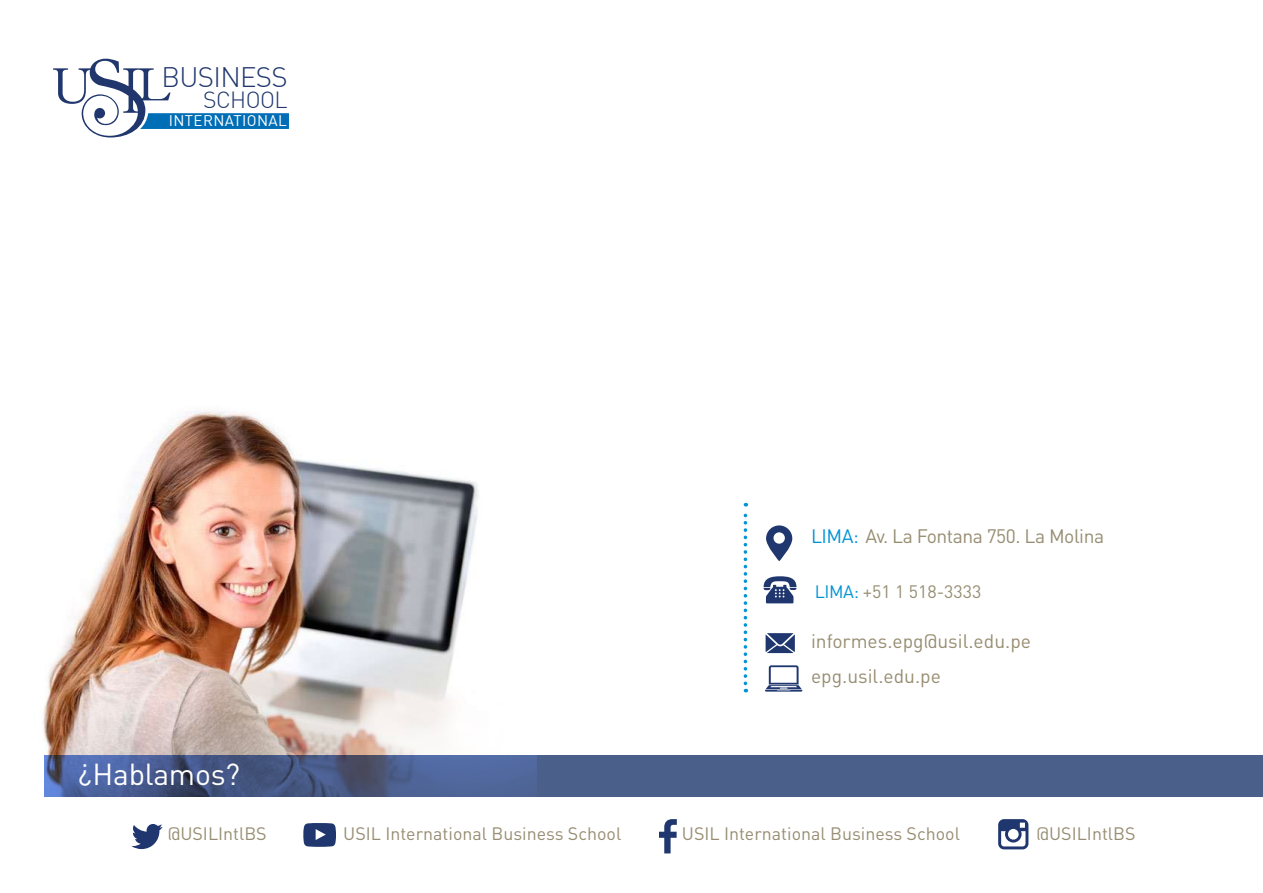
<style>
.page{position:relative;width:1263px;height:893px;background:#fff}
.page>*{position:absolute;margin:0;border:0;box-sizing:border-box;transform-origin:0 0}
.t1{font:30px "DIN Pro";letter-spacing:-.01em;color:#fff}
.t2{font:300 27.6px "DIN";letter-spacing:-.025em;color:#20366d}
.t3{font:300 22.95px "DIN";letter-spacing:-.025em;color:#20366d}
.t4{font:19.2px "DIN Pro";color:#978d72}
.t5{font:19.2px "DIN Pro";letter-spacing:-.025em;color:#978d72}
.t6{font:17.85px "DIN Pro";color:#978d72}
.t7{font:15.15px "DIN";letter-spacing:.025em;color:#fff}
.s1{color:#0094d6}
</style>
<div class="page">
<img style="left:43px;top:411px;width:494px;height:386px">
<svg style="left:44px;top:755px;width:1219px;height:41px;background:#4a5d8b"></svg>
<svg style="left:53px;top:59px;width:236px;height:79px"></svg>
<svg style="left:659px;top:819px;width:18px;height:34px"></svg>
<svg style="left:132px;top:824px;width:31px;height:25px"></svg>
<svg style="left:303px;top:823px;width:33px;height:24px"></svg>
<div style="left:998px;top:819px;width:30px;height:30px;background:linear-gradient(to right,#1f376e,#1f376e);border-radius:6px"></div>
<svg style="left:1001px;top:823px;width:24px;height:23px"></svg>
<svg style="left:765px;top:633px;width:30px;height:20px"></svg>
<svg style="left:765px;top:665px;width:37px;height:27px"></svg>
<svg style="left:763px;top:576px;width:33px;height:27px"></svg>
<svg style="left:744px;top:503px;width:3px;height:180px"></svg>
<svg style="left:766px;top:525px;width:26px;height:36px"></svg>
<h2 class="t2" style="left:162px;top:60px;width:128px">BUSINESS</h2>
<p class="t3" style="left:203px;top:86px;width:86px">SCHOOL</p>
<p class="t7" style="left:169px;top:111px;width:120px">INTERNATIONAL</p>
<h1 class="t1" style="left:78px;top:754px;width:164px">¿Hablamos?</h1>
<p class="t5" style="left:811px;top:523px;width:295px"><span class="s1">LIMA:</span> Av. La Fontana 750. La Molina</p>
<p class="t6" style="left:815px;top:580px;width:168px"><span class="s1">LIMA:</span> +51 1 518-3333</p>
<p class="t4" style="left:811px;top:628px;width:222px">informes.epg@usil.edu.pe</p>
<p class="t4" style="left:811px;top:663px;width:131px">epg.usil.edu.pe</p>
<p class="t6" style="left:168px;top:821px;width:101px">@USILIntlBS</p>
<p class="t6" style="left:343px;top:821px;width:280px">USIL International Business School</p>
<p class="t6" style="left:682px;top:821px;width:280px">USIL International Business School</p>
<p class="t6" style="left:1036px;top:821px;width:101px">@USILIntlBS</p>
</div>
